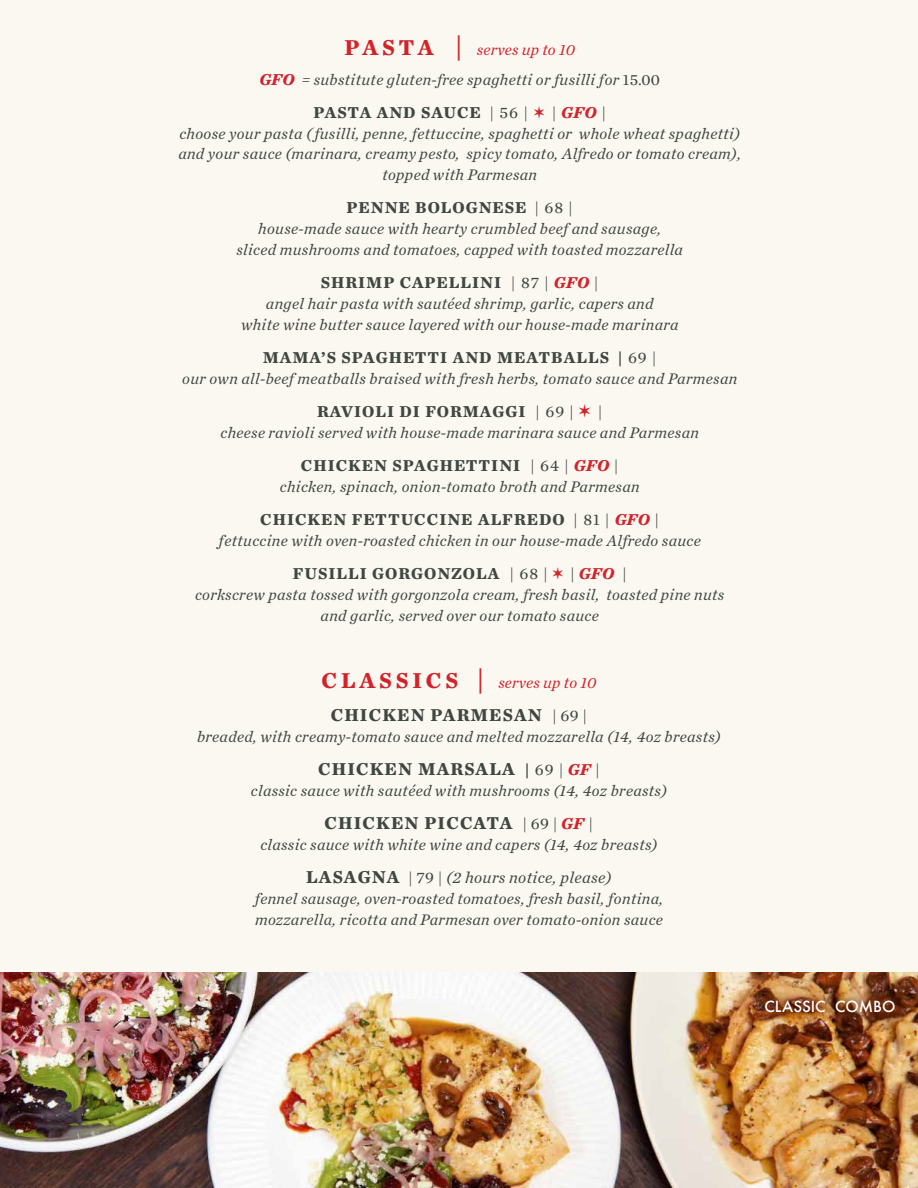
<style>
.page{position:relative;width:918px;height:1188px;background:#fff}
.page>*{position:absolute;margin:0;border:0;box-sizing:border-box;transform-origin:0 0}
.t1{font:700 18px "Chronicle Text G1";letter-spacing:.06em;color:#3e4740}
.t2{font:700 16.5px "Chronicle Text G1";letter-spacing:.06em;color:#3e4740}
.t3{font:italic 16.5px "Chronicle Text G1";letter-spacing:.02em;color:#3e4740}
.t4{font:italic 15.9px/21px "Chronicle Text G1";letter-spacing:.02em;color:#3e4740;text-align:center}
.t5{font:italic 15.9px "Chronicle Text G1";letter-spacing:.01em;color:#d2232a}
.t6{font:500 15px "Futura";color:#fff}
.s1{font-weight:700;font-style:normal;font-size:22.5px;color:#d2232a}
.s2{font-family:"Chronicle Text G1 Semi";font-style:normal;font-size:27.9px;color:#d2232a}
.s3{color:#d2232a}
.s4{font-weight:700;font-size:16.5px;color:#d2232a}
.s5{font-style:normal}
.s6{font-weight:400}
.s7{font-style:italic;color:#d2232a}
.s8{font-weight:700;font-style:normal;font-size:22.5px}
.s9{font-family:"Chronicle Text G1 Semi";font-style:normal;font-size:27.9px}
.s10{font-weight:400;font-size:16.5px}
.s11{font-size:16.5px}
.s12{font-style:italic;font-size:16.5px;color:#d2232a}
.s13{font-weight:400;font-style:italic;font-size:16.5px}
.s14{font-weight:700;font-style:normal;font-size:18px}
</style>
<div class="page">
<div style="left:0;top:0;width:918px;height:1174px;background:#fbf7f1"></div>
<img style="left:0;top:972px;width:918px;height:216px">
<div style="left:751px;top:985px;width:158px;height:41px;background:#652300;opacity:.6"></div>
<p class="t4" style="left:259px;top:34px;width:402px;line-height:30px"><span class="s1">PA STA</span> <span class="s2">|</span> <span class="s3">serves up to 10<br></span><span class="s4">GFO</span> = substitute gluten-free spaghetti or fusilli for <span class="s5">15.00</span></p>
<p class="t2" style="left:313px;top:102px;width:294px">PASTA AND SAUCE <span class="s6">| 56 |</span> <span class="s3">✶</span> <span class="s6">|</span> <span class="s7">GFO</span> <span class="s6">|</span></p>
<p class="t4" style="left:178px;top:122px;width:564px">choose your pasta ( fusilli, penne, fettuccine, spaghetti or whole wheat spaghetti) and your sauce (marinara, creamy pesto, spicy tomato, Alfredo or tomato cream), topped with Parmesan</p>
<p class="t2" style="left:347px;top:198px;width:228px">PENNE BOLOGNESE <span class="s6">| 68 |</span></p>
<p class="t4" style="left:236px;top:218px;width:448px">house-made sauce with hearty crumbled beef and sausage,<br>sliced mushrooms and tomatoes, capped with toasted mozzarella</p>
<p class="t2" style="left:321px;top:272px;width:279px">SHRIMP CAPELLINI <span class="s6">| 87 |</span> <span class="s7">GFO</span> <span class="s6">|</span></p>
<p class="t4" style="left:241px;top:293px;width:439px">angel hair pasta with sautéed shrimp, garlic, capers and<br>white wine butter sauce layered with our house-made marinara</p>
<p class="t2" style="left:263px;top:347px;width:395px">MAMA’S SPAGHETTI AND MEATBALLS | <span class="s6">69 |</span></p>
<p class="t4" style="left:182px;top:368px;width:557px">our own all-beef meatballs braised with fresh herbs, tomato sauce and Parmesan</p>
<p class="t2" style="left:317px;top:401px;width:287px">RAVIOLI DI FORMAGGI <span class="s6">| 69 |</span> <span class="s3">✶</span> <span class="s6">|</span></p>
<p class="t4" style="left:220px;top:422px;width:480px">cheese ravioli served with house-made marinara sauce and Parmesan</p>
<p class="t2" style="left:301px;top:455px;width:319px">CHICKEN SPAGHETTINI <span class="s6">| 64 |</span> <span class="s7">GFO</span> <span class="s6">|</span></p>
<p class="t4" style="left:280px;top:476px;width:361px">chicken, spinach, onion-tomato broth and Parmesan</p>
<p class="t2" style="left:260px;top:509px;width:401px">CHICKEN FETTUCCINE ALFREDO <span class="s6">| 81 |</span> <span class="s7">GFO</span> <span class="s6">|</span></p>
<p class="t4" style="left:219px;top:530px;width:484px">fettuccine with oven-roasted chicken in our house-made Alfredo sauce</p>
<p class="t2" style="left:293px;top:563px;width:336px">FUSILLI GORGONZOLA <span class="s6">| 68 |</span> <span class="s3">✶</span> <span class="s6">|</span> <span class="s7">GFO</span> <span class="s6">|</span></p>
<p class="t4" style="left:195px;top:584px;width:531px">corkscrew pasta tossed with gorgonzola cream, fresh basil, toasted pine nuts and garlic, served over our tomato sauce</p>
<p class="t5" style="left:322px;top:673px;width:276px"><span class="s8">C L A S S I C S</span> <span class="s9">|</span> serves up to 10</p>
<p class="t1" style="left:331px;top:704px;width:258px">CHICKEN PARMESAN <span class="s10">| 69 |</span></p>
<p class="t4" style="left:197px;top:726px;width:525px">breaded, with creamy-tomato sauce and melted mozzarella (14, 4oz breasts)</p>
<p class="t1" style="left:318px;top:758px;width:283px">CHICKEN MARSALA <span class="s11">|</span> <span class="s10">69 |</span> <span class="s12">GF</span> <span class="s10">|</span></p>
<p class="t4" style="left:251px;top:780px;width:418px">classic sauce with sautéed with mushrooms (14, 4oz breasts)</p>
<p class="t1" style="left:325px;top:812px;width:270px">CHICKEN PICCATA <span class="s13">|</span> <span class="s10">69 |</span> <span class="s12">GF</span> <span class="s10">|</span></p>
<p class="t4" style="left:260px;top:834px;width:399px">classic sauce with white wine and capers (14, 4oz breasts)</p>
<p class="t3" style="left:306px;top:867px;width:307px"><span class="s14">LASAGNA</span> <span class="s5">| 79 |</span> (2 hours notice, please)</p>
<p class="t4" style="left:255px;top:888px;width:410px;text-align:left">fennel sausage, oven-roasted tomatoes, fresh basil, fontina, mozzarella, ricotta and Parmesan over tomato-onion sauce</p>
<p class="t6" style="left:764px;top:996px;width:133px">CLASSIC COMBO</p>
</div>
